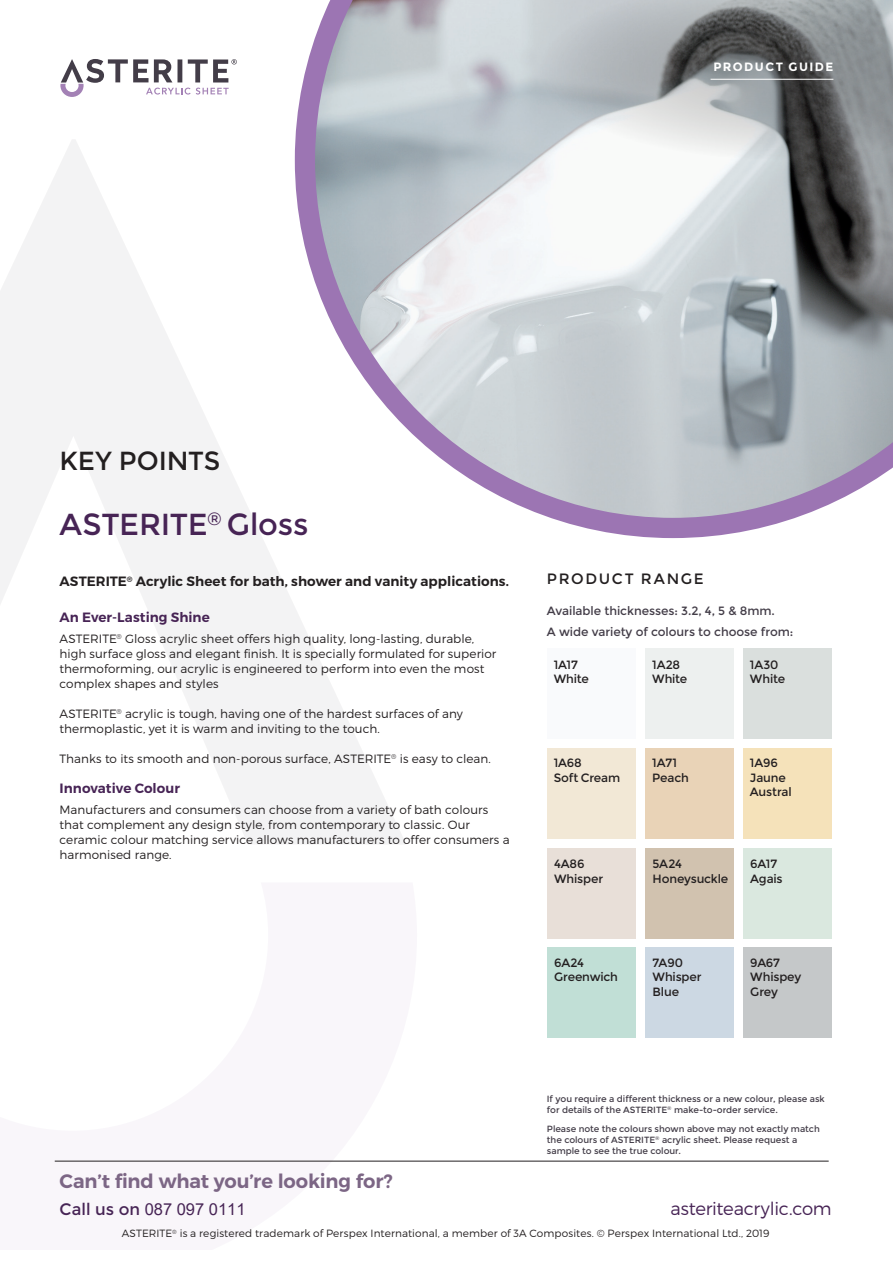
<style>
.page{position:relative;width:893px;height:1263px;background:#fff}
.page>*{position:absolute;margin:0;border:0;box-sizing:border-box;transform-origin:0 0}
.t1{font:30.3px "Montserrat";letter-spacing:-.005em;color:#472455}
.t2{font:26.1px "Montserrat";letter-spacing:-.005em;color:#231f20}
.t3{font:600 19.5px "Montserrat";letter-spacing:-.01em;color:#7c6685}
.t4{font:300 18px "Montserrat";letter-spacing:-.01em;color:#472455}
.t5{font:16.5px "Arial";color:#472455}
.t6{font:15px "Montserrat";letter-spacing:.105em;color:#231f20}
.t7{font:600 13.5px "Montserrat";letter-spacing:.005em;color:#231f20}
.t8{font:600 13.5px "Montserrat";color:#472455}
.t9{font:300 12px/15px "Montserrat";letter-spacing:.005em;color:#231f20}
.t10{font:12px/14.4px "Montserrat";letter-spacing:-.015em;color:#231f20}
.t11{font:12px "Montserrat";letter-spacing:-.005em;color:#433d48}
.t12{font:700 12px "Montserrat";letter-spacing:.12em;color:#fff}
.t13{font:300 10.5px "Montserrat";letter-spacing:.01em;color:#231f20}
.t14{font:9px/10.8px "Montserrat";letter-spacing:-.005em;color:#433d48}
.s1{font-family:"Montserrat"}
</style>
<div class="page">
<svg style="left:0;top:140px;width:406px;height:704px"></svg>
<svg style="left:295px;top:38px;width:500px;height:500px"></svg>
<img style="left:315px;top:0;width:578px;height:518px">
<svg style="left:538px;top:0;width:355px;height:160px;background:#9ea1a4"></svg>
<div style="left:547px;top:648px;width:89px;height:91px;background:#f9fafc"></div>
<div style="left:547px;top:748px;width:89px;height:90px;background:#f2e8d6"></div>
<div style="left:645px;top:648px;width:89px;height:91px;background:#edf0ef"></div>
<div style="left:645px;top:748px;width:89px;height:90px;background:#e9d3b7"></div>
<div style="left:743px;top:648px;width:88px;height:91px;background:#dadfdd"></div>
<div style="left:743px;top:748px;width:88px;height:90px;background:#f5e2ba"></div>
<hr style="left:711px;top:79px;width:122px;height:1px;background:#fff">
<svg style="left:60px;top:59px;width:177px;height:38px"></svg>
<hr style="left:55px;top:1161px;width:774px;height:1px;background:#231f20">
<div style="left:547px;top:848px;width:89px;height:90px;background:#e8dfd8"></div>
<div style="left:547px;top:948px;width:89px;height:90px;background:#c1dfd6"></div>
<div style="left:645px;top:848px;width:89px;height:90px;background:#d1c2af"></div>
<div style="left:645px;top:948px;width:89px;height:90px;background:#ccd8e3"></div>
<div style="left:743px;top:848px;width:89px;height:90px;background:#dae8df"></div>
<div style="left:743px;top:948px;width:89px;height:90px;background:#c5c8c9"></div>
<p class="t12" style="left:713px;top:60px;width:121px">PRODUCT GUIDE</p>
<p class="t2" style="left:60px;top:445px;width:162px">KEY POINTS</p>
<p class="t1" style="left:60px;top:507px;width:250px">ASTERITE<sup>®</sup> Gloss</p>
<p class="t7" style="left:60px;top:573px;width:451px">ASTERITE<sup>®</sup> Acrylic Sheet for bath, shower and vanity applications.</p>
<p class="t8" style="left:60px;top:609px;width:152px">An Ever-Lasting Shine</p>
<p class="t9" style="left:60px;top:631px;width:438px">ASTERITE<sup>®</sup> Gloss acrylic sheet offers high quality, long-lasting, durable, high surface gloss and elegant finish. It is specially formulated for superior thermoforming, our acrylic is engineered to perform into even the most complex shapes and styles</p>
<p class="t9" style="left:60px;top:706px;width:405px">ASTERITE<sup>®</sup> acrylic is tough, having one of the hardest surfaces of any thermoplastic, yet it is warm and inviting to the touch.</p>
<p class="t9" style="left:60px;top:751px;width:433px">Thanks to its smooth and non-porous surface, ASTERITE<sup>®</sup> is easy to clean.</p>
<p class="t8" style="left:60px;top:780px;width:122px">Innovative Colour</p>
<p class="t9" style="left:60px;top:802px;width:452px">Manufacturers and consumers can choose from a variety of bath colours that complement any design style, from contemporary to classic. Our ceramic colour matching service allows manufacturers to offer consumers a harmonised range.</p>
<p class="t6" style="left:547px;top:570px;width:158px">PRODUCT RANGE</p>
<p class="t11" style="left:547px;top:604px;width:230px">Available thicknesses: 3.2, 4, 5 &amp; 8mm.</p>
<p class="t11" style="left:547px;top:624px;width:248px">A wide variety of colours to choose from:</p>
<p class="t10" style="left:554px;top:657px;width:26px">1A17</p>
<p class="t10" style="left:554px;top:672px;width:37px">White</p>
<p class="t10" style="left:652px;top:657px;width:30px">1A28</p>
<p class="t10" style="left:652px;top:672px;width:37px">White</p>
<p class="t10" style="left:750px;top:657px;width:30px">1A30</p>
<p class="t10" style="left:750px;top:672px;width:37px">White</p>
<p class="t10" style="left:554px;top:756px;width:29px">1A68</p>
<p class="t10" style="left:554px;top:771px;width:68px">Soft Cream</p>
<p class="t10" style="left:652px;top:756px;width:26px">1A71</p>
<p class="t10" style="left:652px;top:771px;width:38px">Peach</p>
<p class="t10" style="left:750px;top:756px;width:30px">1A96</p>
<p class="t10" style="left:750px;top:771px;width:43px">Jaune<br>Austral</p>
<p class="t10" style="left:554px;top:857px;width:32px">4A86</p>
<p class="t10" style="left:554px;top:871px;width:51px">Whisper</p>
<p class="t10" style="left:653px;top:857px;width:31px">5A24</p>
<p class="t10" style="left:653px;top:871px;width:77px">Honeysuckle</p>
<p class="t10" style="left:750px;top:857px;width:28px">6A17</p>
<p class="t10" style="left:750px;top:871px;width:34px">Agais</p>
<p class="t10" style="left:554px;top:956px;width:31px">6A24</p>
<p class="t10" style="left:554px;top:970px;width:65px">Greenwich</p>
<p class="t10" style="left:653px;top:956px;width:32px">7A90</p>
<p class="t10" style="left:653px;top:970px;width:51px">Whisper<br>Blue</p>
<p class="t10" style="left:750px;top:956px;width:53px">9A67<br>Whispey<br>Grey</p>
<p class="t14" style="left:547px;top:1094px;width:279px">If you require a different thickness or a new colour, please ask for details of the ASTERITE<sup>®</sup> make-to-order service.</p>
<p class="t14" style="left:547px;top:1124px;width:274px">Please note the colours shown above may not exactly match the colours of ASTERITE<sup>®</sup> acrylic sheet. Please request a sample to see the true colour.</p>
<p class="t3" style="left:60px;top:1169px;width:335px">Can’t find what you’re looking for?</p>
<p class="t13" style="left:122px;top:1227px;width:649px">ASTERITE<sup>®</sup> is a registered trademark of Perspex International, a member of 3A Composites. © Perspex International Ltd., 2019</p>
<p class="t4" style="left:670px;top:1197px;width:163px">asteriteacrylic.com</p>
<h3 class="t5" style="left:60px;top:1200px;width:188px"><span class="s1">Call us on</span> 087 097 0111</h3>
</div>
